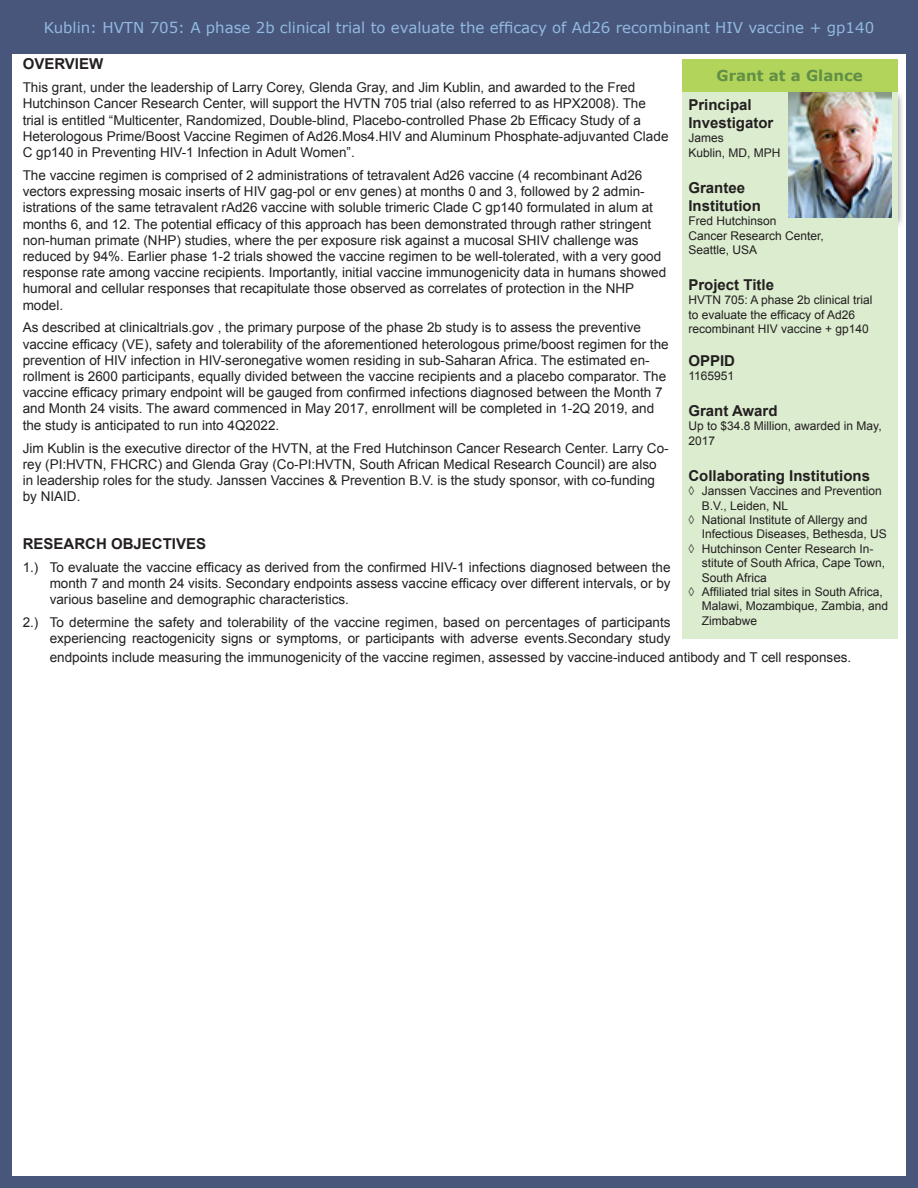
<style>
.page{position:relative;width:918px;height:1188px;background:#fff}
.page>*{position:absolute;margin:0;border:0;box-sizing:border-box;transform-origin:0 0}
.t1{font:700 15px/18px "Arial";color:#231f20}
.t2{font:15px "Verdana";color:#92b9df}
.t3{font:700 15px "Verdana";color:#628f46}
.t4{font:13.5px/16.2px "Arial";color:#231f20}
.t5{font:12px/14.4px "Arial";color:#231f20}
</style>
<div class="page">
<div style="left:0;top:0;width:918px;height:54px;background:#48567b"></div>
<div style="left:0;top:0;width:918px;height:1188px;border:12px solid #48567b"></div>
<div style="left:682px;top:92px;width:216px;height:547px;background:#dbeccf"></div>
<div style="left:682px;top:59px;width:216px;height:33px;background:#b2d45b"></div>
<img style="left:898px;top:93px;width:5px;height:133px">
<img style="left:788px;top:217px;width:104px;height:1px">
<img style="left:788px;top:92px;width:104px;height:125px">
<p class="t2" style="left:44px;top:18px;width:832px">Kublin: HVTN 705: A phase 2b clinical trial to evaluate the efficacy of Ad26 recombinant HIV vaccine + gp140</p>
<p class="t1" style="left:23px;top:55px;width:82px">OVERVIEW</p>
<p class="t4" style="left:23px;top:79px;width:647px">This grant, under the leadership of Larry Corey, Glenda Gray, and Jim Kublin, and awarded to the Fred Hutchinson Cancer Research Center, will support the HVTN 705 trial (also referred to as HPX2008). The trial is entitled “Multicenter, Randomized, Double-blind, Placebo-controlled Phase 2b Efficacy Study of a Heterologous Prime/Boost Vaccine Regimen of Ad26.Mos4.HIV and Aluminum Phosphate-adjuvanted Clade C gp140 in Preventing HIV-1 Infection in Adult Women”.</p>
<p class="t4" style="left:23px;top:167px;width:645px">The vaccine regimen is comprised of 2 administrations of tetravalent Ad26 vaccine (4 recombinant Ad26 vectors expressing mosaic inserts of HIV gag-pol or env genes) at months 0 and 3, followed by 2 admin&shy;istrations of the same tetravalent rAd26 vaccine with soluble trimeric Clade C gp140 formulated in alum at months 6, and 12. The potential efficacy of this approach has been demonstrated through rather stringent non-human primate (NHP) studies, where the per exposure risk against a mucosal SHIV challenge was reduced by 94%. Earlier phase 1-2 trials showed the vaccine regimen to be well-tolerated, with a very good response rate among vaccine recipients. Importantly, initial vaccine immunogenicity data in humans showed humoral and cellular responses that recapitulate those observed as correlates of protection in the NHP model.</p>
<p class="t4" style="left:23px;top:320px;width:648px">As described at clinicaltrials.gov , the primary purpose of the phase 2b study is to assess the preventive vaccine efficacy (VE), safety and tolerability of the aforementioned heterologous prime/boost regimen for the prevention of HIV infection in HIV-seronegative women residing in sub-Saharan Africa. The estimated en&shy;rollment is 2600 participants, equally divided between the vaccine recipients and a placebo comparator. The vaccine efficacy primary endpoint will be gauged from confirmed infections diagnosed between the Month 7 and Month 24 visits. The award commenced in May 2017, enrollment will be completed in 1-2Q 2019, and the study is anticipated to run into 4Q2022.</p>
<p class="t4" style="left:23px;top:440px;width:648px">Jim Kublin is the executive director of the HVTN, at the Fred Hutchinson Cancer Research Center. Larry Co&shy;rey (PI:HVTN, FHCRC) and Glenda Gray (Co-PI:HVTN, South African Medical Research Council) are also in leadership roles for the study. Janssen Vaccines &amp; Prevention B.V. is the study sponsor, with co-funding by NIAID.</p>
<p class="t1" style="left:23px;top:535px;width:185px">RESEARCH OBJECTIVES</p>
<p class="t4" style="left:50px;top:559px;width:622px;text-align:justify;text-indent:-27px">1.) To evaluate the vaccine efficacy as derived from the confirmed HIV-1 infections diagnosed between the month 7 and month 24 visits. Secondary endpoints assess vaccine efficacy over different intervals, or by various baseline and demographic characteristics.</p>
<p class="t4" style="left:23px;top:615px;width:649px;text-align:right">2.) To determine the safety and tolerability of the vaccine regimen, based on percentages of participants experiencing reactogenicity signs or symptoms, or participants with adverse events.Secondary study</p>
<p class="t4" style="left:50px;top:649px;width:803px">endpoints include measuring the immunogenicity of the vaccine regimen, assessed by vaccine-induced antibody and T cell responses.</p>
<p class="t3" style="left:717px;top:66px;width:148px">Grant at a Glance</p>
<p class="t1" style="left:688px;top:96px;width:87px">Principal<br>Investigator</p>
<p class="t5" style="left:688px;top:131px;width:94px">James<br>Kublin, MD, MPH</p>
<p class="t1" style="left:688px;top:179px;width:74px">Grantee<br>Institution</p>
<p class="t5" style="left:688px;top:214px;width:137px">Fred Hutchinson<br>Cancer Research Center,<br>Seattle, USA</p>
<p class="t1" style="left:688px;top:276px;width:87px">Project Title</p>
<p class="t5" style="left:688px;top:293px;width:186px">HVTN 705: A phase 2b clinical trial to evaluate the efficacy of Ad26 recombinant HIV vaccine + gp140</p>
<p class="t1" style="left:688px;top:352px;width:48px">OPPID</p>
<p class="t5" style="left:688px;top:369px;width:47px">1165951</p>
<p class="t1" style="left:688px;top:402px;width:91px">Grant Award</p>
<p class="t5" style="left:688px;top:419px;width:195px">Up to $34.8 Million, awarded in May,<br>2017</p>
<p class="t1" style="left:688px;top:467px;width:183px">Collaborating Institutions</p>
<p class="t5" style="left:688px;top:484px;width:195px">◊ Janssen Vaccines and Prevention</p>
<p class="t5" style="left:702px;top:498px;width:88px">B.V., Leiden, NL</p>
<p class="t5" style="left:688px;top:513px;width:180px">◊ National Institute of Allergy and</p>
<p class="t5" style="left:702px;top:527px;width:186px">Infectious Diseases, Bethesda, US</p>
<p class="t5" style="left:688px;top:542px;width:186px">◊ Hutchinson Center Research In-</p>
<p class="t5" style="left:702px;top:556px;width:185px">stitute of South Africa, Cape Town,</p>
<p class="t5" style="left:702px;top:570px;width:66px">South Africa</p>
<p class="t5" style="left:688px;top:585px;width:196px">◊ Affiliated trial sites in South Africa,</p>
<p class="t5" style="left:702px;top:599px;width:188px">Malawi, Mozambique, Zambia, and</p>
<p class="t5" style="left:702px;top:614px;width:57px">Zimbabwe</p>
</div>
